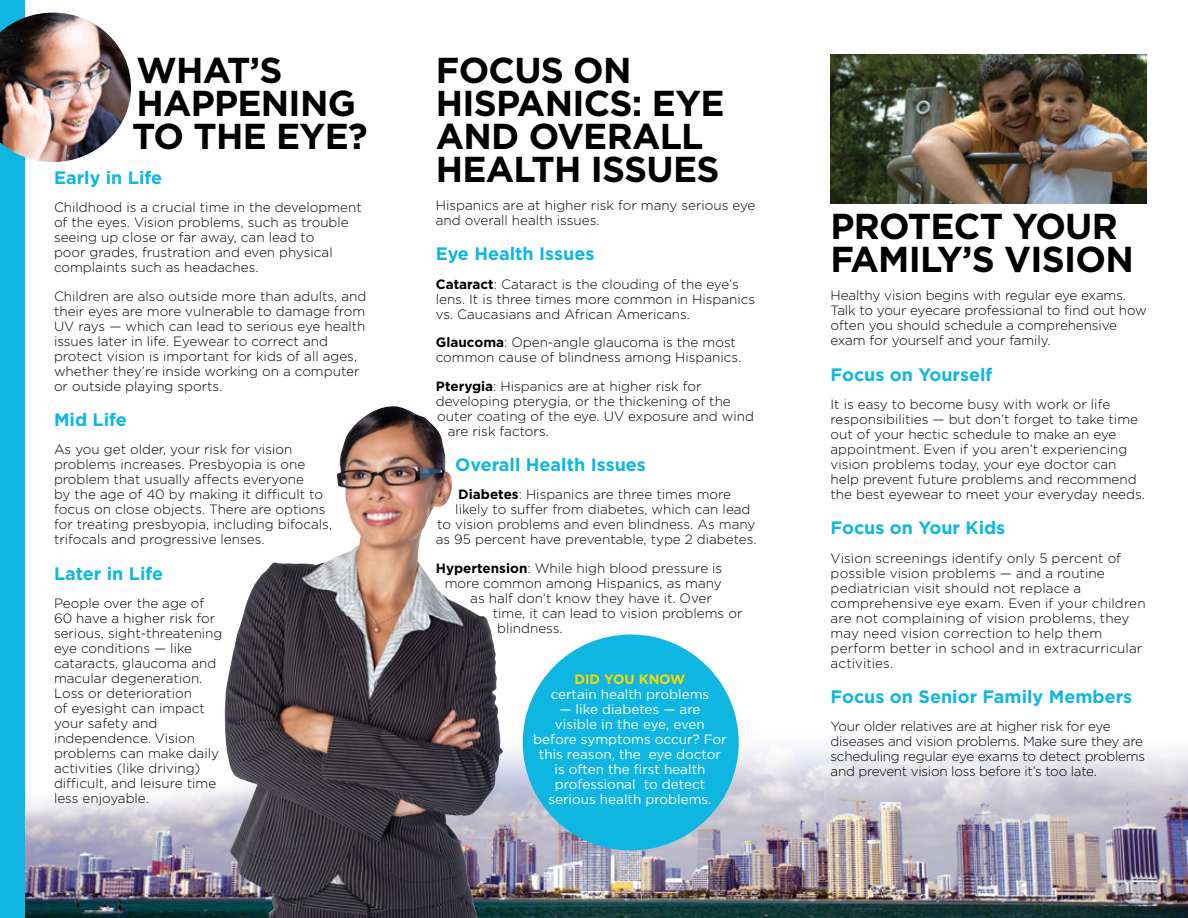
<style>
.page{position:relative;width:1188px;height:918px;background:#fff}
.page>*{position:absolute;margin:0;border:0;box-sizing:border-box;transform-origin:0 0}
.t1{font:700 36px/33px "Gotham";letter-spacing:-.02em;color:#000}
.t2{font:700 18px "Gotham";color:#10b6e2}
.t3{font:300 13.5px/15px "Gotham";color:#000}
.t4{font:13.5px/15px "Gotham";color:#fff;text-align:center}
.t5{font:300 13.5px/15px "Gotham";letter-spacing:-.02em;color:#000}
.t6{font:700 13.5px "Gotham";color:#fada00}
.s1{font-weight:700}
</style>
<div class="page">
<img style="left:25px;top:658px;width:1163px;height:260px">
<div style="left:0;top:0;width:25px;height:918px;background:#10b6e2"></div>
<img style="left:831px;top:54px;width:316px;height:149px">
<img style="left:225px;top:412px;width:278px;height:506px">
<img style="left:0;top:13px;width:131px;height:149px">
<div style="left:523px;top:635px;width:216px;height:216px;background:#10b6e2;border-radius:50%"></div>
<h1 class="t1" style="left:132px;top:53px;width:237px">WHAT’S<br>HAPPENING<br>TO THE EYE?</h1>
<h2 class="t2" style="left:54px;top:166px;width:110px">Early in Life</h2>
<p class="t3" style="left:54px;top:200px;width:309px">Childhood is a crucial time in the development of the eyes. Vision problems, such as trouble seeing up close or far away, can lead to<br>poor grades, frustration and even physical complaints such as headaches.</p>
<p class="t3" style="left:54px;top:288px;width:314px">Children are also outside more than adults, and their eyes are more vulnerable to damage from UV rays — which can lead to serious eye health issues later in life. Eyewear to correct and protect vision is important for kids of all ages, whether they’re inside working on a computer or outside playing sports.</p>
<h2 class="t2" style="left:54px;top:408px;width:74px">Mid Life</h2>
<p class="t3" style="left:54px;top:442px;width:280px">As you get older, your risk for vision problems increases. Presbyopia is one problem that usually affects everyone<br>by the age of 40 by making it difficult to focus on close objects. There are options for treating presbyopia, including bifocals, trifocals and progressive lenses.</p>
<h2 class="t2" style="left:54px;top:561px;width:111px">Later in Life</h2>
<p class="t3" style="left:54px;top:595px;width:170px">People over the age of<br>60 have a higher risk for serious, sight-threatening eye conditions — like cataracts, glaucoma and macular degeneration.<br>Loss or deterioration<br>of eyesight can impact your safety and independence. Vision problems can make daily activities (like driving) difficult, and leisure time less enjoyable.</p>
<h1 class="t1" style="left:436px;top:53px;width:290px">FOCUS ON<br>HISPANICS: EYE<br>AND OVERALL<br>HEALTH ISSUES</h1>
<p class="t3" style="left:436px;top:198px;width:321px">Hispanics are at higher risk for many serious eye and overall health issues.</p>
<h2 class="t2" style="left:436px;top:242px;width:160px">Eye Health Issues</h2>
<p class="t3" style="left:436px;top:276px;width:321px"><span class="s1">Cataract</span>: Cataract is the clouding of the eye’s lens. It is three times more common in Hispanics vs. Caucasians and African Americans.</p>
<p class="t3" style="left:436px;top:335px;width:307px"><span class="s1">Glaucoma</span>: Open-angle glaucoma is the most common cause of blindness among Hispanics.</p>
<p class="t3" style="left:436px;top:378px;width:267px"><span class="s1">Pterygia</span>: Hispanics are at higher risk for</p>
<p class="t3" style="left:436px;top:393px;width:297px">developing pterygia, or the thickening of the</p>
<p class="t3" style="left:437px;top:408px;width:318px">outer coating of the eye. UV exposure and wind</p>
<p class="t3" style="left:448px;top:423px;width:103px">are risk factors.</p>
<h2 class="t2" style="left:455px;top:453px;width:192px">Overall Health Issues</h2>
<p class="t3" style="left:458px;top:487px;width:274px"><span class="s1">Diabetes</span>: Hispanics are three times more</p>
<p class="t3" style="left:455px;top:502px;width:297px">likely to suffer from diabetes, which can lead</p>
<p class="t3" style="left:437px;top:517px;width:320px">to vision problems and even blindness. As many</p>
<p class="t3" style="left:436px;top:532px;width:322px">as 95 percent have preventable, type 2 diabetes.</p>
<p class="t3" style="left:436px;top:560px;width:288px"><span class="s1">Hypertension</span>: While high blood pressure is</p>
<p class="t3" style="left:445px;top:575px;width:279px">more common among Hispanics, as many</p>
<p class="t3" style="left:470px;top:590px;width:243px">as half don’t know they have it. Over</p>
<p class="t3" style="left:493px;top:605px;width:251px">time, it can lead to vision problems or</p>
<p class="t3" style="left:497px;top:620px;width:67px">blindness.</p>
<p class="t6" style="left:575px;top:670px;width:112px">DID YOU KNOW</p>
<p class="t4" style="left:551px;top:687px;width:160px">certain health problems</p>
<p class="t4" style="left:533px;top:702px;width:195px">— like diabetes — are<br>visible in the eye, even before symptoms occur? For this reason, the eye doctor is often the first health professional to detect serious health problems.</p>
<h1 class="t1" style="left:831px;top:210px;width:305px">PROTECT YOUR<br>FAMILY’S VISION</h1>
<p class="t3" style="left:831px;top:288px;width:318px">Healthy vision begins with regular eye exams.<br>Talk to your eyecare professional to find out how often you should schedule a comprehensive exam for yourself and your family.</p>
<h2 class="t2" style="left:831px;top:362px;width:163px">Focus on Yourself</h2>
<p class="t3" style="left:831px;top:396px;width:316px">It is easy to become busy with work or life responsibilities — but don’t forget to take time out of your hectic schedule to make an eye appointment. Even if you aren’t experiencing vision problems today, your eye doctor can help prevent future problems and recommend the best eyewear to meet your everyday needs.</p>
<h2 class="t2" style="left:831px;top:516px;width:176px">Focus on Your Kids</h2>
<p class="t3" style="left:831px;top:550px;width:317px">Vision screenings identify only 5 percent of possible vision problems — and a routine pediatrician visit should not replace a comprehensive eye exam. Even if your children are not complaining of vision problems, they may need vision correction to help them perform better in school and in extracurricular activities.</p>
<h2 class="t2" style="left:831px;top:684px;width:303px">Focus on Senior Family Members</h2>
<p class="t5" style="left:831px;top:719px;width:316px">Your older relatives are at higher risk for eye diseases and vision problems. Make sure they are scheduling regular eye exams to detect problems and prevent vision loss before it’s too late.</p>
</div>
